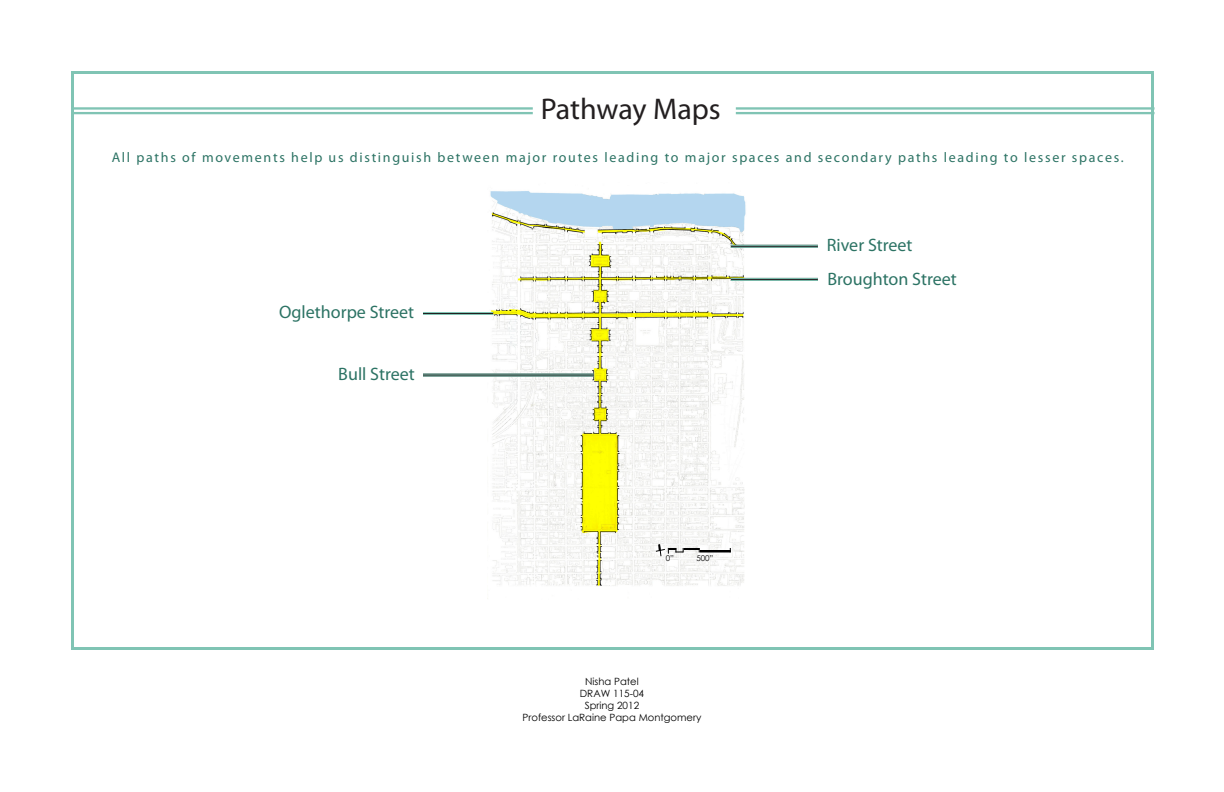
<style>
.page{position:relative;width:1224px;height:792px;background:#fff}
.page>*{position:absolute;margin:0;border:0;box-sizing:border-box;transform-origin:0 0}
.Colum_Text{font:30px "Myriad Pro";letter-spacing:-.005em;color:#231f20}
.Colum_Text-2{font:18px "Myriad Pro";color:#2c7364}
.Colum_Text-3{font:14px "Myriad Pro";letter-spacing:.12em;color:#2c7364}
.t1{font:10px/12px "Century Gothic";color:#000;text-align:center}
.t2{font:8px "Century Gothic";color:#000}
</style>
<div class="page">
<hr style="left:71px;top:71px;width:1083px;height:3px;background:#80c4b4">
<hr style="left:1151px;top:73px;width:3px;height:575px;background:#80c4b4">
<hr style="left:71px;top:647px;width:1083px;height:3px;background:#80c4b4">
<hr style="left:71px;top:73px;width:3px;height:575px;background:#80c4b4">
<img style="left:487px;top:191px;width:260px;height:408px">
<hr style="left:731px;top:245px;width:87px;height:3px;background:#231f20">
<hr style="left:731px;top:245px;width:87px;height:1px;background:#80c4b4">
<hr style="left:731px;top:247px;width:87px;height:1px;background:#80c4b4">
<hr style="left:731px;top:278px;width:87px;height:3px;background:#231f20">
<hr style="left:731px;top:278px;width:87px;height:1px;background:#80c4b4">
<hr style="left:731px;top:280px;width:87px;height:1px;background:#80c4b4">
<hr style="left:423px;top:312px;width:70px;height:3px;background:#231f20">
<hr style="left:423px;top:314px;width:70px;height:1px;background:#80c4b4">
<hr style="left:423px;top:312px;width:70px;height:1px;background:#80c4b4">
<hr style="left:423px;top:374px;width:171px;height:3px;background:#231f20">
<hr style="left:423px;top:376px;width:171px;height:1px;background:#80c4b4">
<hr style="left:423px;top:374px;width:171px;height:1px;background:#80c4b4">
<hr style="left:736px;top:107px;width:419px;height:3px;background:#80c4b4">
<hr style="left:736px;top:112px;width:419px;height:2px;background:#80c4b4">
<hr style="left:72px;top:112px;width:461px;height:2px;background:#80c4b4">
<hr style="left:72px;top:107px;width:461px;height:3px;background:#80c4b4">
<hr style="left:700px;top:550px;width:31px;height:2px;background:#000">
<svg style="left:655px;top:542px;width:45px;height:15px"></svg>
<p class="Colum_Text" style="left:541px;top:90px;width:182px">Pathway Maps</p>
<p class="Colum_Text-3" style="left:112px;top:148px;width:1014px">All paths of movements help us distinguish between major routes leading to major spaces and secondary paths leading to lesser spaces.</p>
<p class="Colum_Text-2" style="left:827px;top:233px;width:87px">River Street</p>
<p class="Colum_Text-2" style="left:279px;top:301px;width:137px">Oglethorpe Street</p>
<p class="Colum_Text-2" style="left:338px;top:363px;width:78px">Bull Street</p>
<p class="t2" style="left:666px;top:553px;width:10px">0”</p>
<p class="t2" style="left:696px;top:553px;width:19px">500”</p>
<p class="t1" style="left:523px;top:676px;width:180px">Nisha Patel<br>DRAW 115-04<br>Spring 2012<br>Professor LaRaine Papa Montgomery</p>
<p class="Colum_Text-2" style="left:827px;top:267px;width:131px">Broughton Street</p>
</div>
